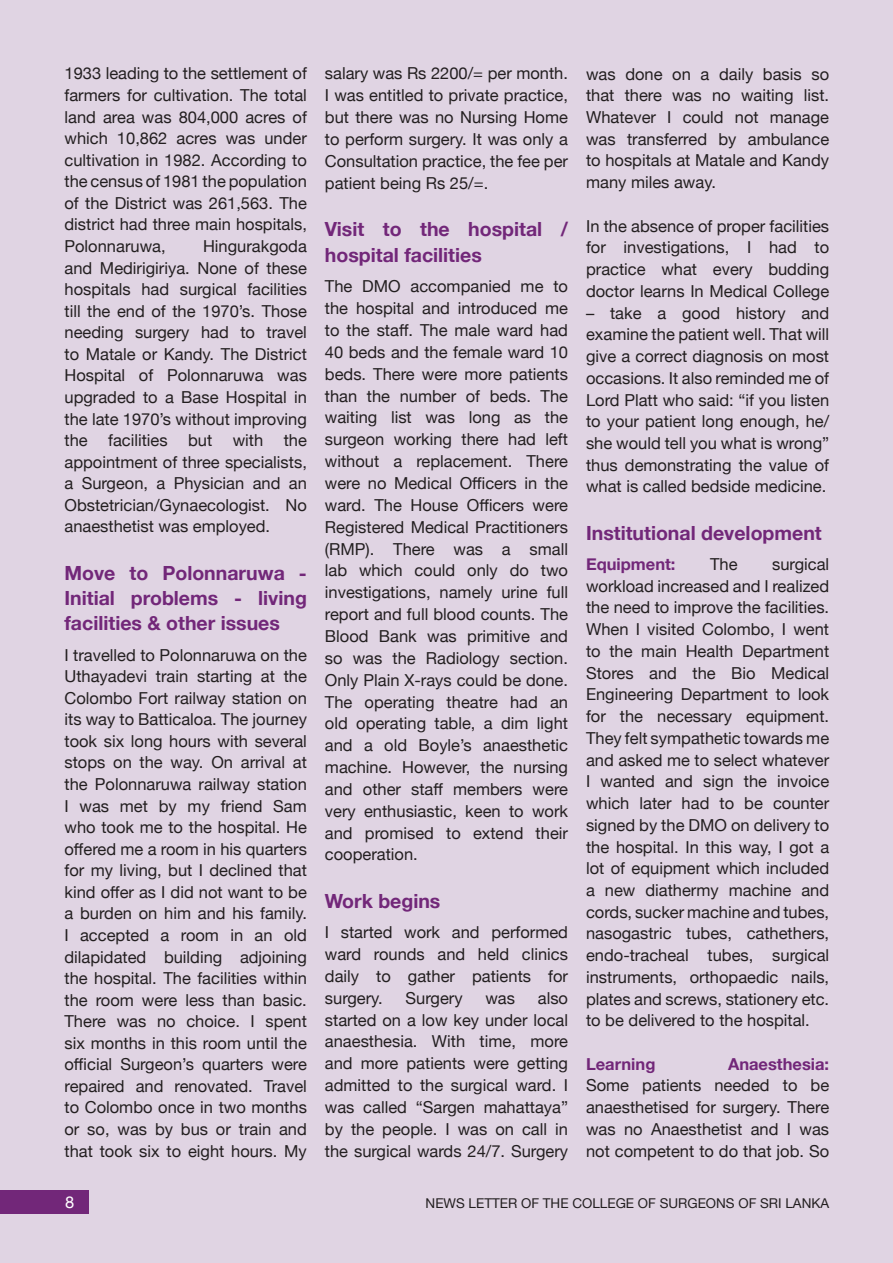
<style>
.page{position:relative;width:893px;height:1263px;background:#e0d4e3}
.page>*{position:absolute;margin:0;border:0;box-sizing:border-box;transform-origin:0 0}
.t1{font:700 19.5px/25.5px "Helvetica Neue";color:#722779;text-align:justify}
.t2{font:16.5px/21.6px "Helvetica Neue";color:#231f20;text-align:justify}
.t3{font:700 16.5px "Helvetica Neue";color:#722779}
.t4{font:16.5px "Helvetica Neue";color:#fff}
.t5{font:13.5px "Helvetica Neue";color:#231f20}
</style>
<div class="page">
<div style="left:0;top:1191px;width:89px;height:23px;background:#722779"></div>
<p class="t2" style="left:64px;top:64px;width:244px">1933 leading to the settlement of farmers for cultivation. The total land area was 804,000 acres of which 10,862 acres was under cultivation in 1982. According to the census of 1981 the population of the District was 261,563. The district had three main hospitals, Polonnaruwa,</p>
<p class="t2" style="left:64px;top:236px;width:244px;text-indent:139px">Hingurakgoda and Medirigiriya. None of these hospitals had surgical facilities till the end of the 1970’s. Those needing surgery had to travel to Matale or Kandy. The District Hospital of Polonnaruwa was upgraded to a Base Hospital in the late 1970’s without improving the facilities but with the appointment of three specialists, a Surgeon, a Physician and an Obstetrician/Gynaecologist. No anaesthetist was employed.</p>
<p class="t1" style="left:64px;top:560px;width:244px">Move to Polonnaruwa - Initial problems - living facilities &amp; other issues</p>
<p class="t2" style="left:64px;top:645px;width:244px">I travelled to Polonnaruwa on the Uthayadevi train starting at the Colombo Fort railway station on its way to Batticaloa. The journey took six long hours with several stops on the way. On arrival at the Polonnaruwa railway station I was met by my friend Sam who took me to the hospital. He offered me a room in his quarters for my living, but I declined that kind offer as I did not want to be a burden on him and his family.<br>I accepted a room in an old dilapidated building adjoining the hospital. The facilities within the room were less than basic.<br>There was no choice. I spent six months in this room until the official Surgeon’s quarters were repaired and renovated. Travel to Colombo once in two months or so, was by bus or train and that took six to eight hours. My</p>
<p class="t2" style="left:325px;top:64px;width:245px">salary was Rs 2200/= per month.<br>I was entitled to private practice, but there was no Nursing Home to perform surgery. It was only a Consultation practice, the fee per patient being Rs 25/=.</p>
<p class="t1" style="left:325px;top:217px;width:245px">Visit to the hospital / hospital facilities</p>
<p class="t2" style="left:325px;top:276px;width:245px">The DMO accompanied me to the hospital and introduced me to the staff. The male ward had 40 beds and the female ward 10 beds. There were more patients than the number of beds. The waiting list was long as the surgeon working there had left without a replacement. There were no Medical Officers in the ward. The House Officers were Registered Medical Practitioners (RMP). There was a small lab which could only do two investigations, namely urine full report and full blood counts. The Blood Bank was primitive and so was the Radiology section.<br>Only Plain X-rays could be done.<br>The operating theatre had an old operating table, a dim light and a old Boyle’s anaesthetic machine. However, the nursing and other staff members were very enthusiastic, keen to work and promised to extend their cooperation.</p>
<p class="t1" style="left:325px;top:889px;width:117px">Work begins</p>
<p class="t2" style="left:325px;top:922px;width:245px">I started work and performed ward rounds and held clinics daily to gather patients for surgery.</p>
<p class="t2" style="left:406px;top:988px;width:58px">Surgery</p>
<p class="t2" style="left:485px;top:988px;width:31px">was</p>
<p class="t2" style="left:325px;top:988px;width:245px;text-indent:213px">also started on a low key under local anaesthesia. With time, more and more patients were getting admitted to the surgical ward. I was called “Sargen mahattaya” by the people. I was on call in the surgical wards 24/7. Surgery</p>
<p class="t2" style="left:586px;top:64px;width:245px">was done on a daily basis so that there was no waiting list.<br>Whatever I could not manage was transferred by ambulance to hospitals at Matale and Kandy many miles away.</p>
<p class="t2" style="left:586px;top:216px;width:245px">In the absence of proper facilities for investigations, I had to practice what every budding doctor learns In Medical College</p>
<p class="t2" style="left:586px;top:303px;width:245px">– take a good history and examine the patient well. That will give a correct diagnosis on most occasions. It also reminded me of Lord Platt who said: “if you listen to your patient long enough, he/ she would tell you what is wrong” thus demonstrating the value of what is called bedside medicine.</p>
<p class="t1" style="left:586px;top:520px;width:237px">Institutional development</p>
<p class="t3" style="left:586px;top:551px;width:91px">Equipment:</p>
<p class="t2" style="left:710px;top:554px;width:29px">The</p>
<p class="t2" style="left:586px;top:554px;width:245px;text-indent:186px">surgical workload increased and I realized the need to improve the facilities.<br>When I visited Colombo, I went to the main Health Department Stores and the Bio Medical Engineering Department to look for the necessary equipment.<br>They felt sympathetic towards me and asked me to select whatever I wanted and sign the invoice which later had to be counter signed by the DMO on delivery to the hospital. In this way, I got a lot of equipment which included a new diathermy machine and cords, sucker machine and tubes, nasogastric tubes, cathethers, endo-tracheal tubes, surgical instruments, orthopaedic nails, plates and screws, stationery etc. to be delivered to the hospital.</p>
<p class="t3" style="left:586px;top:1051px;width:71px">Learning</p>
<p class="t3" style="left:728px;top:1051px;width:103px">Anaesthesia:</p>
<p class="t2" style="left:586px;top:1076px;width:245px">Some patients needed to be anaesthetised for surgery. There was no Anaesthetist and I was not competent to do that job. So</p>
<p class="t4" style="left:65px;top:1190px;width:11px">8</p>
<p class="t5" style="left:426px;top:1193px;width:21px">News</p>
<p class="t5" style="left:469px;top:1193px;width:17px">Letter</p>
<p class="t5" style="left:521px;top:1193px;width:32px">of the</p>
<p class="t5" style="left:572px;top:1193px;width:20px">College</p>
<p class="t5" style="left:638px;top:1193px;width:41px">of Surgeons</p>
<p class="t5" style="left:738px;top:1193px;width:65px">of Sri Lanka</p>
</div>
